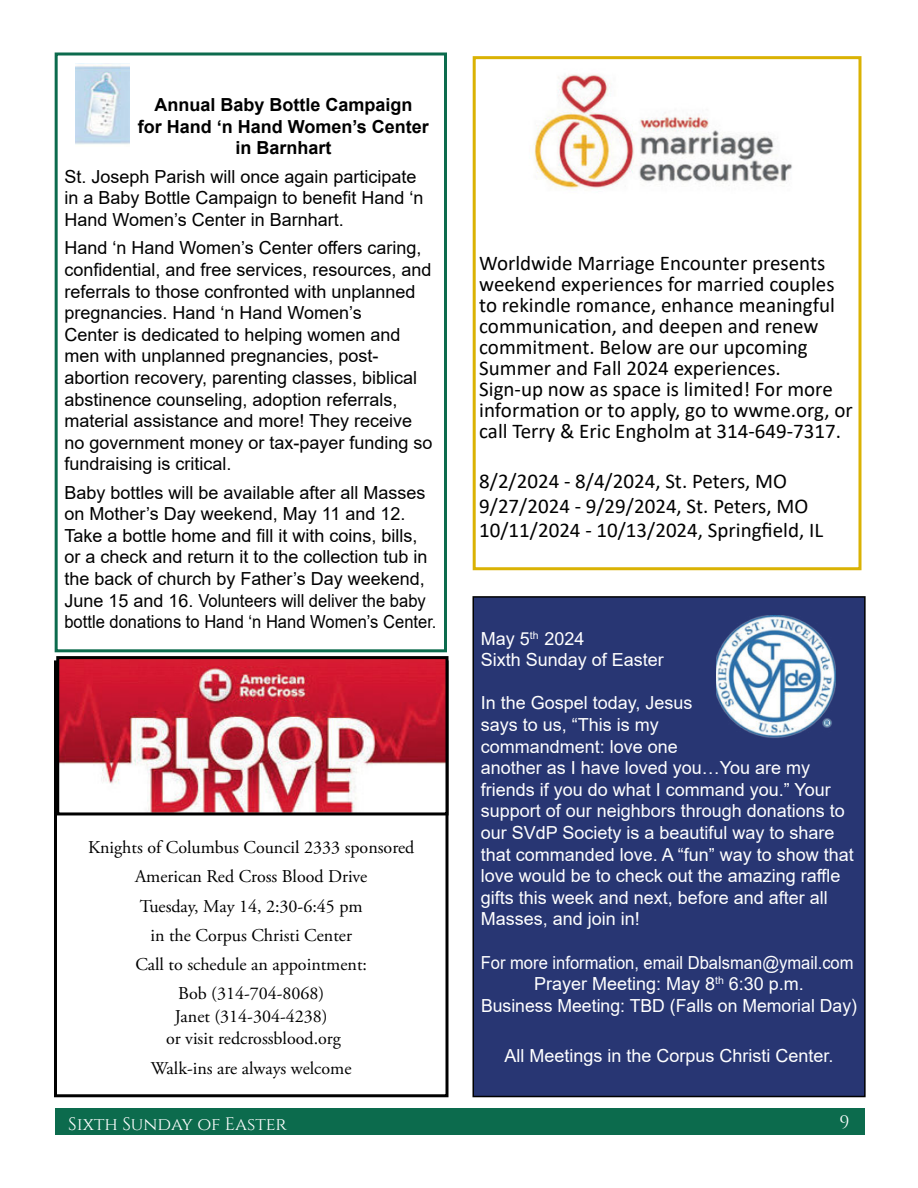
<style>
.page{position:relative;width:918px;height:1188px;background:#fff}
.page>*{position:absolute;margin:0;border:0;box-sizing:border-box;transform-origin:0 0}
.t1{font:21px/21px "Qkvwgb Calibri";color:#000}
.t2{font:21px/21px "Sdltyt Calibri";color:#000}
.t3{font:18px/21.6px "Xxkmpq Arial";color:#000}
.t4{font:18px/21.6px "Xxkmpq Arial";color:#fff}
.t5{font:18px/29.2px "Adobe Garamond Pro";color:#000;text-align:center}
.t6{font:18px/21.6px "Xxkmpq Arial";color:#fff;text-align:center;scale:.92 1}
.t7{font:700 18px/21.6px "Arial";color:#000;text-align:center}
.t8{font:18px "Xnxmwl Cinzel";color:#fff}
.t9{font:18px "Vbtbfy Cinzel";color:#fff}
</style>
<div class="page">
<div style="left:55px;top:1108px;width:810px;height:27px;background:#0c6b4d"></div>
<div style="left:473px;top:597px;width:392px;height:500px;background:#283673"></div>
<div style="left:473px;top:596px;width:393px;height:501px;border:2px solid #000"></div>
<img style="left:716px;top:616px;width:120px;height:122px">
<div style="left:473px;top:56px;width:389px;height:514px;border:3px solid #dab203"></div>
<img style="left:534px;top:74px;width:258px;height:115px">
<div style="left:55px;top:52px;width:392px;height:600px;border:3px solid #0c6b4d"></div>
<img style="left:76px;top:63px;width:54px;height:82px">
<div style="left:54px;top:660px;width:395px;height:437px;border:3px solid #000"></div>
<img style="left:60px;top:660px;width:385px;height:151px">
<div style="left:56px;top:656px;width:393px;height:159px;border:3px solid #000"></div>
<p class="t7" style="left:138px;top:94px;width:293px">Annual Baby Bottle Campaign<br>for Hand ‘n Hand Women’s Center in Barnhart</p>
<p class="t3" style="left:64px;top:166px;width:361px">St. Joseph Parish will once again participate in a Baby Bottle Campaign to benefit Hand ‘n<br>Hand Women’s Center in Barnhart.</p>
<p class="t3" style="left:64px;top:237px;width:370px">Hand ‘n Hand Women’s Center offers caring, confidential, and free services, resources, and referrals to those confronted with unplanned pregnancies. Hand ‘n Hand Women’s<br>Center is dedicated to helping women and men with unplanned pregnancies, post&shy;abortion recovery, parenting classes, biblical abstinence counseling, adoption referrals, material assistance and more! They receive no government money or tax-payer funding so fundraising is critical.</p>
<p class="t3" style="left:64px;top:481px;width:374px">Baby bottles will be available after all Masses on Mother’s Day weekend, May 11 and 12.<br>Take a bottle home and fill it with coins, bills, or a check and return it to the collection tub in the back of church by Father’s Day weekend, June 15 and 16. Volunteers will deliver the baby bottle donations to Hand ‘n Hand Women’s Center.</p>
<p class="t5" style="left:88px;top:834px;width:328px">Knights of Columbus Council 2333 sponsored<br>American Red Cross Blood Drive<br>Tuesday, May 14, 2:30-6:45 pm<br>in the Corpus Christi Center<br>Call to schedule an appointment:<br>Bob (314-704-8068)</p>
<p class="t5" style="left:166px;top:1006px;width:176px;line-height:22.5px">Janet (314-304-4238)<br>or visit redcrossblood.org</p>
<p class="t5" style="left:151px;top:1054px;width:202px">Walk-ins are always welcome</p>
<p class="t1" style="left:479px;top:252px;width:357px">Worldwide Marriage Encounter presents weekend experiences for married couples to rekindle romance, enhance meaningful</p>
<p class="t2" style="left:479px;top:315px;width:341px">communication, and deepen and renew</p>
<p class="t1" style="left:479px;top:336px;width:355px">commitment. Below are our upcoming<br>Summer and Fall 2024 experiences.<br>Sign-up now as space is limited! For more</p>
<p class="t2" style="left:479px;top:399px;width:375px">information or to apply, go to wwme.org, or call Terry &amp; Eric Engholm at 314-649-7317.</p>
<p class="t1" style="left:479px;top:470px;width:309px">8/2/2024 - 8/4/2024, St. Peters, MO</p>
<p class="t2" style="left:479px;top:493px;width:345px;line-height:24.8px">9/27/2024 - 9/29/2024, St. Peters, MO<br>10/11/2024 - 10/13/2024, Springfield, IL</p>
<p class="t4" style="left:481px;top:627px;width:185px">May 5<sup>th</sup> 2024<br>Sixth Sunday of Easter</p>
<p class="t4" style="left:481px;top:692px;width:375px">In the Gospel today, Jesus<br>says to us, “This is my<br>commandment: love one<br>another as I have loved you…You are my friends if you do what I command you.” Your support of our neighbors through donations to our SVdP Society is a beautiful way to share that commanded love. A “fun” way to show that love would be to check out the amazing raffle gifts this week and next, before and after all Masses, and join in!</p>
<p class="t6" style="left:481px;top:951px;width:411px">For more information, email Dbalsman@ymail.com<br>Prayer Meeting: May 8<sup>th</sup> 6:30 p.m.<br>Business Meeting: TBD (Falls on Memorial Day)</p>
<p class="t4" style="left:504px;top:1045px;width:331px">All Meetings in the Corpus Christi Center.</p>
<p class="t8" style="left:68px;top:1114px;width:220px">Sixth Sunday of Easter</p>
<p class="t9" style="left:839px;top:1111px;width:12px">9</p>
</div>
